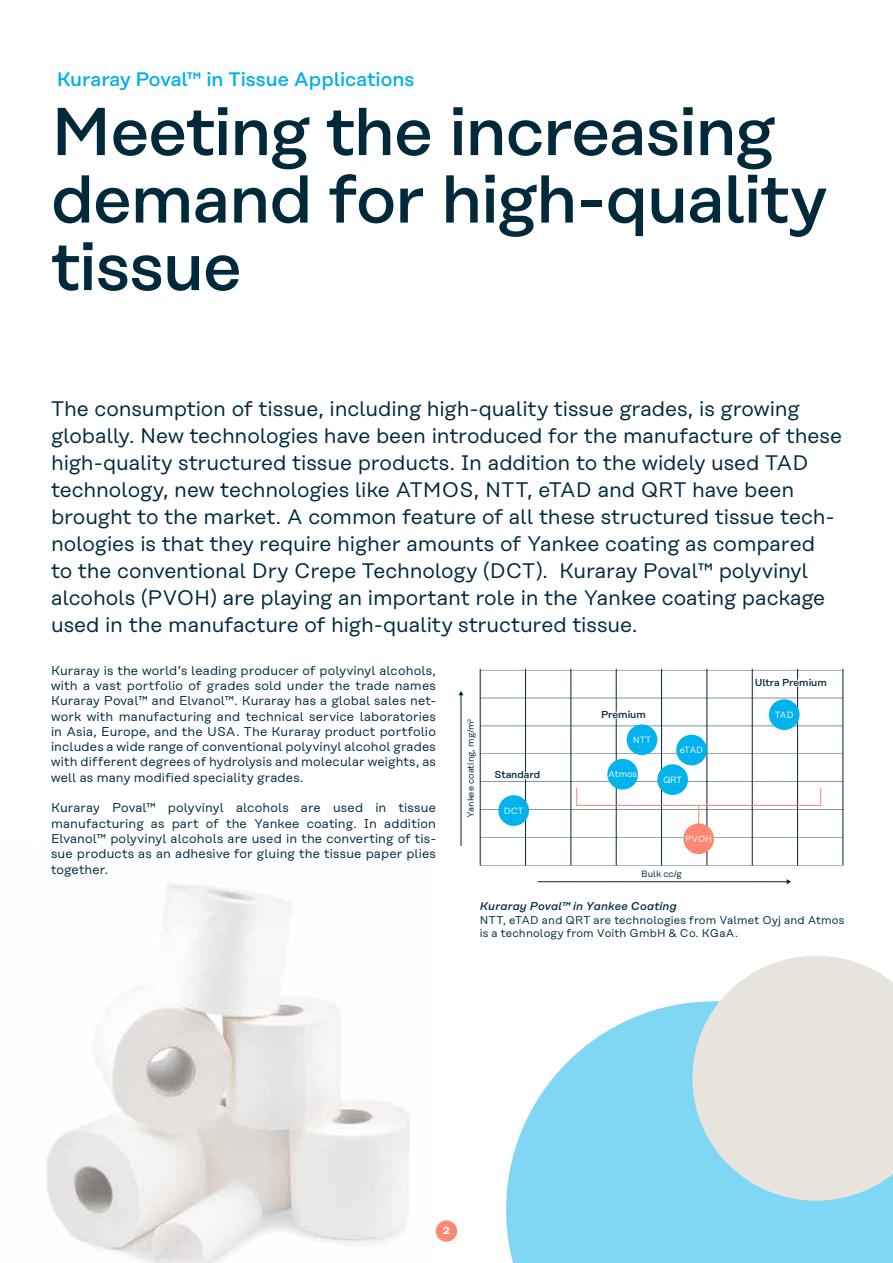
<style>
.page{position:relative;width:893px;height:1263px;background:#fff}
.page>*{position:absolute;margin:0;border:0;box-sizing:border-box;transform-origin:0 0}
.t1{font:500 67.5px/67.5px "Rational Text";letter-spacing:-.02em;color:#002a3c}
.t2{font:21px/27px "Rational Text";letter-spacing:-.005em;color:#002a3c}
.t3{font:500 19.5px "Rational Text";color:#00b0e9}
.t4{font:12.75px/15.3px "Rational Text";letter-spacing:.01em;color:#002a3c;text-align:justify}
.t5{font:600 12px "Rational Text";color:#fff}
.t6{font:11.25px/13.5px "Rational Text";letter-spacing:.015em;color:#002a3c}
.t7{font:italic 500 11.25px "Rational Text";letter-spacing:.015em;color:#002a3c}
.t8{font:500 10.05px "Rational Text";letter-spacing:-.005em;color:#00253a}
.t9{font:9.15px "Rational Text";letter-spacing:-.005em;color:#00253a}
.t10{font:9.15px "Rational Text";letter-spacing:-.005em;color:#f5f5f5}
</style>
<div class="page">
<svg style="left:506px;top:1002px;width:387px;height:261px;fill:#80d7f4"></svg>
<svg style="left:692px;top:956px;width:201px;height:245px;background:#dde4e0"></svg>
<hr style="left:480px;top:669px;width:1px;height:196px;background:#00253a">
<hr style="left:525px;top:669px;width:1px;height:196px;background:#00253a">
<hr style="left:571px;top:669px;width:1px;height:196px;background:#00253a">
<hr style="left:616px;top:669px;width:1px;height:196px;background:#00253a">
<hr style="left:661px;top:669px;width:1px;height:196px;background:#00253a">
<hr style="left:707px;top:669px;width:1px;height:196px;background:#00253a">
<hr style="left:752px;top:669px;width:1px;height:196px;background:#00253a">
<hr style="left:797px;top:669px;width:1px;height:196px;background:#00253a">
<hr style="left:843px;top:669px;width:1px;height:196px;background:#00253a">
<hr style="left:480px;top:670px;width:363px;height:1px;background:#00253a">
<hr style="left:480px;top:698px;width:363px;height:1px;background:#00253a">
<hr style="left:480px;top:726px;width:363px;height:1px;background:#00253a">
<hr style="left:480px;top:754px;width:363px;height:1px;background:#00253a">
<hr style="left:480px;top:781px;width:363px;height:1px;background:#00253a">
<hr style="left:480px;top:809px;width:363px;height:1px;background:#00253a">
<hr style="left:480px;top:837px;width:363px;height:1px;background:#00253a">
<hr style="left:480px;top:865px;width:363px;height:1px;background:#00253a">
<div style="left:498px;top:795px;width:31px;height:31px;background:#00b3ec;border-radius:50%"></div>
<div style="left:683px;top:823px;width:31px;height:31px;background:#ff8772;border-radius:50%"></div>
<div style="left:627px;top:724px;width:30px;height:31px;background:#00b3ec;border-radius:50%"></div>
<div style="left:607px;top:759px;width:31px;height:30px;background:#00b3ec;border-radius:50%"></div>
<div style="left:657px;top:764px;width:31px;height:31px;background:#00b3ec;border-radius:50%"></div>
<div style="left:676px;top:735px;width:31px;height:30px;background:#00b3ec;border-radius:50%"></div>
<div style="left:769px;top:699px;width:30px;height:31px;background:#00b3ec;border-radius:50%"></div>
<svg style="left:576px;top:788px;width:1px;height:17px"></svg>
<svg style="left:820px;top:788px;width:1px;height:17px"></svg>
<svg style="left:698px;top:806px;width:1px;height:17px"></svg>
<hr style="left:577px;top:805px;width:244px;height:1px;background:#ff8772">
<svg style="left:493px;top:768px;width:48px;height:15px"></svg>
<svg style="left:615px;top:708px;width:2px;height:15px"></svg>
<svg style="left:797px;top:676px;width:2px;height:15px"></svg>
<hr style="left:460px;top:694px;width:1px;height:152px;background:#00253a">
<svg style="left:458px;top:691px;width:5px;height:4px"></svg>
<hr style="left:537px;top:881px;width:250px;height:1px;background:#00253a">
<svg style="left:787px;top:879px;width:4px;height:5px"></svg>
<img style="left:46px;top:883px;width:364px;height:380px">
<div style="left:436px;top:1220px;width:21px;height:22px;background:#ff8672;border-radius:50%"></div>
<h3 class="t3" style="left:57px;top:68px;width:359px">Kuraray Poval™ in Tissue Applications</h3>
<h1 class="t1" style="left:51px;top:97px;width:778px">Meeting the increasing demand for high-quality tissue</h1>
<p class="t2" style="left:51px;top:395px;width:792px">The consumption of tissue, including high-quality tissue grades, is growing globally. New technologies have been introduced for the manufacture of these high-quality structured tissue products. In addition to the widely used TAD technology, new technologies like ATMOS, NTT, eTAD and QRT have been brought to the market. A common feature of all these structured tissue tech&shy;nologies is that they require higher amounts of Yankee coating as compared<br>to the conventional Dry Crepe Technology (DCT). Kuraray Poval™ polyvinyl alcohols (PVOH) are playing an important role in the Yankee coating package used in the manufacture of high-quality structured tissue.</p>
<p class="t4" style="left:51px;top:662px;width:386px">Kuraray is the world’s leading producer of polyvinyl alcohols, with a vast portfolio of grades sold under the trade names Kuraray Poval™ and Elvanol™. Kuraray has a global sales net&shy;work with manufacturing and technical service laboratories in Asia, Europe, and the USA. The Kuraray product portfolio includes a wide range of conventional polyvinyl alcohol grades with different degrees of hydrolysis and molecular weights, as well as many modified speciality grades.</p>
<p class="t4" style="left:51px;top:800px;width:386px">Kuraray Poval™ polyvinyl alcohols are used in tissue manufacturing as part of the Yankee coating. In addition Elvanol™ polyvinyl alcohols are used in the converting of tis&shy;sue products as an adhesive for gluing the tissue paper plies together.</p>
<p class="t9" style="left:465px;top:818px;width:101px;rotate:-90deg">Yankee coating, mg/m<sup>2</sup></p>
<p class="t8" style="left:494px;top:769px;width:47px">Standard</p>
<p class="t10" style="left:504px;top:805px;width:21px">DCT</p>
<p class="t8" style="left:601px;top:708px;width:46px">Premium</p>
<p class="t10" style="left:633px;top:734px;width:20px">NTT</p>
<p class="t10" style="left:608px;top:769px;width:30px">Atmos</p>
<p class="t10" style="left:680px;top:745px;width:25px">eTAD</p>
<p class="t10" style="left:663px;top:774px;width:21px">QRT</p>
<p class="t10" style="left:685px;top:833px;width:29px">PVOH</p>
<p class="t9" style="left:641px;top:868px;width:42px">Bulk cc/g</p>
<p class="t8" style="left:755px;top:676px;width:74px">Ultra Premium</p>
<p class="t10" style="left:775px;top:709px;width:20px">TAD</p>
<p class="t7" style="left:480px;top:900px;width:198px">Kuraray Poval™ in Yankee Coating</p>
<p class="t6" style="left:480px;top:913px;width:366px">NTT, eTAD and QRT are technologies from Valmet Oyj and Atmos is a technology from Voith GmbH &amp; Co. KGaA.</p>
<p class="t5" style="left:443px;top:1223px;width:8px">2</p>
</div>
